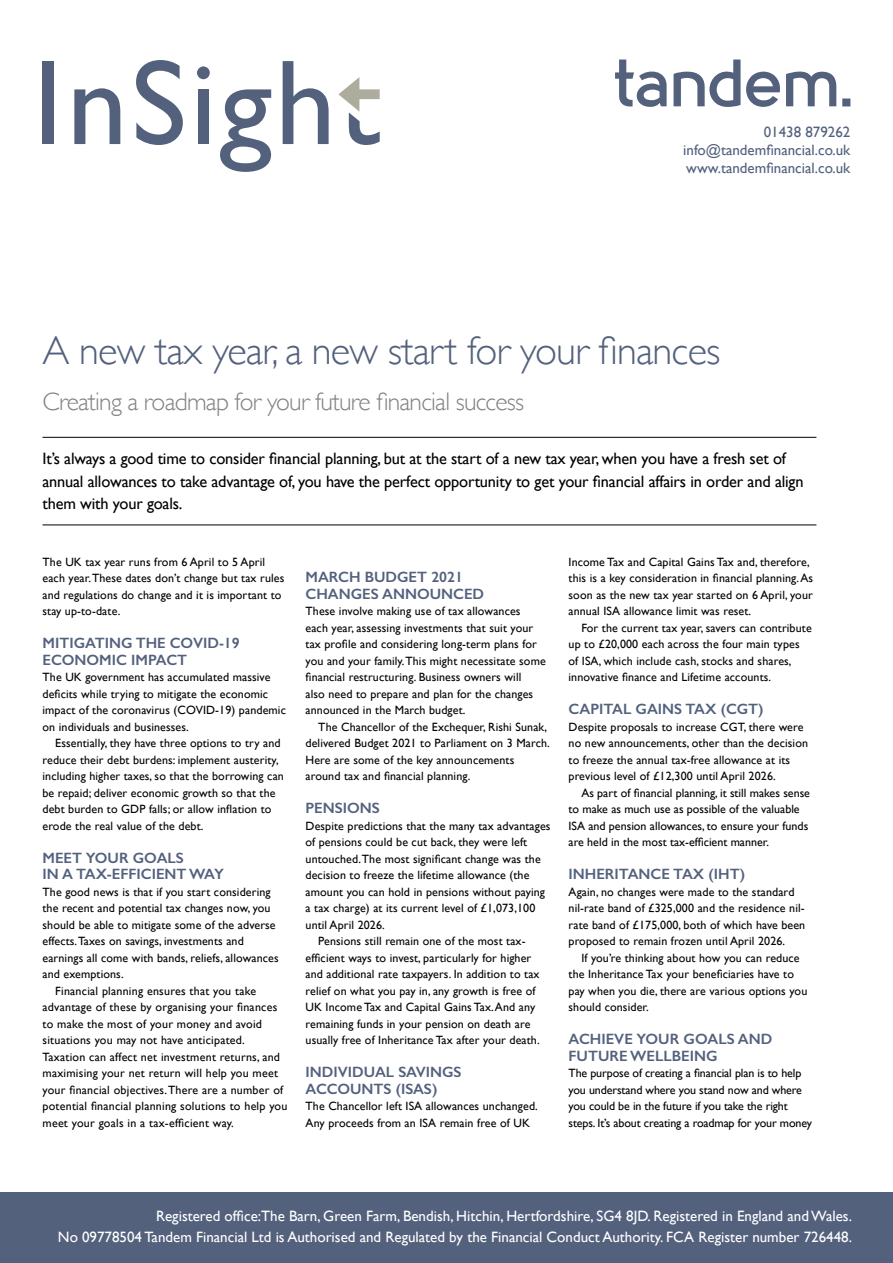
<style>
.page{position:relative;width:893px;height:1263px;background:#fff}
.page>*{position:absolute;margin:0;border:0;box-sizing:border-box;transform-origin:0 0}
.t1{font:300 40.5px "Gill Sans";letter-spacing:-.02em;color:#53617d}
.t2{font:300 25.5px "Gill Sans";letter-spacing:-.03em;color:#808285}
.t3{font:16.5px/22.5px "Gill Sans";letter-spacing:-.01em;color:#000}
.t4{font:600 15px/16.5px "Gill Sans";color:#53617d}
.t5{font:15px/21px "Gill Sans";color:#fff;text-align:right}
.t6{font:15px/18px "Gill Sans";color:#53617d;text-align:justify}
.t7{font:12px/16.5px "Gill Sans";letter-spacing:.01em;color:#000}
.t8{font:12px/16.5px "Gill Sans";letter-spacing:-.01em;color:#000}
</style>
<div class="page">
<hr style="left:43px;top:524px;width:773px;height:1px;background:#000">
<hr style="left:43px;top:437px;width:773px;height:1px;background:#000">
<div style="left:0;top:1192px;width:893px;height:71px;background:#53617d"></div>
<svg style="left:615px;top:60px;width:235px;height:47px"></svg>
<div style="left:43px;top:61px;width:11px;height:82px;background:#53617d"></div>
<svg style="left:136px;top:60px;width:47px;height:85px"></svg>
<div style="left:198px;top:89px;width:11px;height:55px;background:#53617d"></div>
<svg style="left:74px;top:88px;width:46px;height:56px"></svg>
<svg style="left:220px;top:89px;width:51px;height:83px"></svg>
<svg style="left:197px;top:66px;width:13px;height:13px"></svg>
<svg style="left:283px;top:61px;width:46px;height:83px"></svg>
<svg style="left:338px;top:77px;width:42px;height:68px"></svg>
<p class="t6" style="left:683px;top:123px;width:169px;text-indent:81px">01438 879262 info@tandemfinancial.co.uk www.tandemfinancial.co.uk</p>
<h1 class="t1" style="left:43px;top:319px;width:680px">A new tax year, a new start for your finances</h1>
<h2 class="t2" style="left:43px;top:381px;width:483px">Creating a roadmap for your future financial success</h2>
<p class="t3" style="left:42px;top:447px;width:763px">It’s always a good time to consider financial planning, but at the start of a new tax year, when you have a fresh set of annual allowances to take advantage of, you have the perfect opportunity to get your financial affairs in order and align them with your goals.</p>
<p class="t7" style="left:43px;top:553px;width:243px">The UK tax year runs from 6 April to 5 April each year. These dates don’t change but tax rules and regulations do change and it is important to stay up-to-date.</p>
<p class="t4" style="left:43px;top:635px;width:199px">MITIGATING THE COVID-19<br>ECONOMIC IMPACT</p>
<p class="t7" style="left:43px;top:669px;width:245px">The UK government has accumulated massive deficits while trying to mitigate the economic impact of the coronavirus (COVID-19) pandemic on individuals and businesses.</p>
<p class="t7" style="left:43px;top:735px;width:243px;text-indent:13px">Essentially, they have three options to try and reduce their debt burdens: implement austerity, including higher taxes, so that the borrowing can be repaid; deliver economic growth so that the debt burden to GDP falls; or allow inflation to erode the real value of the debt.</p>
<p class="t4" style="left:43px;top:849px;width:183px">MEET YOUR GOALS<br>IN A TAX-EFFICIENT WAY</p>
<p class="t7" style="left:43px;top:883px;width:230px">The good news is that if you start considering</p>
<p class="t7" style="left:43px;top:900px;width:230px">the recent and potential tax changes now, you</p>
<p class="t7" style="left:43px;top:916px;width:235px">should be able to mitigate some of the adverse</p>
<p class="t7" style="left:43px;top:933px;width:203px">effects. Taxes on savings, investments and</p>
<p class="t7" style="left:43px;top:949px;width:238px">earnings all come with bands, reliefs, allowances</p>
<p class="t7" style="left:43px;top:966px;width:83px">and exemptions.</p>
<p class="t7" style="left:55px;top:982px;width:202px">Financial planning ensures that you take</p>
<p class="t7" style="left:43px;top:999px;width:236px">advantage of these by organising your finances</p>
<p class="t7" style="left:43px;top:1015px;width:221px">to make the most of your money and avoid</p>
<p class="t7" style="left:43px;top:1032px;width:204px">situations you may not have anticipated.</p>
<p class="t7" style="left:43px;top:1048px;width:239px">Taxation can affect net investment returns, and</p>
<p class="t7" style="left:43px;top:1065px;width:237px">maximising your net return will help you meet</p>
<p class="t7" style="left:43px;top:1081px;width:242px">your financial objectives. There are a number of</p>
<p class="t7" style="left:43px;top:1098px;width:246px">potential financial planning solutions to help you</p>
<p class="t7" style="left:43px;top:1114px;width:193px">meet your goals in a tax-efficient way.</p>
<p class="t4" style="left:306px;top:569px;width:180px">MARCH BUDGET 2021<br>CHANGES ANNOUNCED</p>
<p class="t7" style="left:306px;top:603px;width:242px">These involve making use of tax allowances each year, assessing investments that suit your tax profile and considering long-term plans for you and your family. This might necessitate some financial restructuring. Business owners will<br>also need to prepare and plan for the changes announced in the March budget.</p>
<p class="t7" style="left:306px;top:718px;width:246px;text-indent:13px">The Chancellor of the Exchequer, Rishi Sunak, delivered Budget 2021 to Parliament on 3 March.<br>Here are some of the key announcements around tax and financial planning.</p>
<p class="t4" style="left:306px;top:800px;width:76px">PENSIONS</p>
<p class="t7" style="left:306px;top:817px;width:247px">Despite predictions that the many tax advantages</p>
<p class="t7" style="left:306px;top:834px;width:223px">of pensions could be cut back, they were left</p>
<p class="t7" style="left:306px;top:850px;width:237px">untouched. The most significant change was the</p>
<p class="t7" style="left:306px;top:867px;width:225px">decision to freeze the lifetime allowance (the</p>
<p class="t7" style="left:306px;top:883px;width:241px">amount you can hold in pensions without paying</p>
<p class="t7" style="left:306px;top:900px;width:231px">a tax charge) at its current level of £1,073,100</p>
<p class="t7" style="left:306px;top:916px;width:81px">until April 2026.</p>
<p class="t7" style="left:318px;top:933px;width:209px">Pensions still remain one of the most tax-</p>
<p class="t7" style="left:306px;top:949px;width:227px">efficient ways to invest, particularly for higher</p>
<p class="t7" style="left:306px;top:966px;width:236px">and additional rate taxpayers. In addition to tax</p>
<p class="t7" style="left:306px;top:982px;width:231px">relief on what you pay in, any growth is free of</p>
<p class="t7" style="left:306px;top:999px;width:231px">UK Income Tax and Capital Gains Tax. And any</p>
<p class="t7" style="left:306px;top:1015px;width:226px">remaining funds in your pension on death are</p>
<p class="t7" style="left:306px;top:1032px;width:236px">usually free of Inheritance Tax after your death.</p>
<p class="t4" style="left:306px;top:1064px;width:158px">INDIVIDUAL SAVINGS<br>ACCOUNTS (ISAS)</p>
<p class="t7" style="left:306px;top:1098px;width:234px">The Chancellor left ISA allowances unchanged.<br>Any proceeds from an ISA remain free of UK</p>
<p class="t7" style="left:569px;top:553px;width:246px">Income Tax and Capital Gains Tax and, therefore, this is a key consideration in financial planning. As soon as the new tax year started on 6 April, your annual ISA allowance limit was reset.</p>
<p class="t7" style="left:569px;top:619px;width:245px;text-indent:13px">For the current tax year, savers can contribute up to £20,000 each across the four main types of ISA, which include cash, stocks and shares, innovative finance and Lifetime accounts.</p>
<p class="t4" style="left:569px;top:701px;width:197px">CAPITAL GAINS TAX (CGT)</p>
<p class="t7" style="left:569px;top:718px;width:241px">Despite proposals to increase CGT, there were no new announcements, other than the decision to freeze the annual tax-free allowance at its previous level of £12,300 until April 2026.</p>
<p class="t7" style="left:569px;top:784px;width:243px;text-indent:13px">As part of financial planning, it still makes sense to make as much use as possible of the valuable ISA and pension allowances, to ensure your funds are held in the most tax-efficient manner.</p>
<p class="t4" style="left:569px;top:866px;width:178px">INHERITANCE TAX (IHT)</p>
<p class="t7" style="left:569px;top:883px;width:238px">Again, no changes were made to the standard nil-rate band of £325,000 and the residence nil&shy;rate band of £175,000, both of which have been proposed to remain frozen until April 2026.</p>
<p class="t7" style="left:569px;top:949px;width:240px;text-indent:13px">If you’re thinking about how you can reduce the Inheritance Tax your beneficiaries have to pay when you die, there are various options you should consider.</p>
<p class="t4" style="left:569px;top:1031px;width:205px">ACHIEVE YOUR GOALS AND<br>FUTURE WELLBEING</p>
<p class="t8" style="left:569px;top:1065px;width:245px">The purpose of creating a financial plan is to help you understand where you stand now and where you could be in the future if you take the right steps. It’s about creating a roadmap for your money</p>
<p class="t5" style="left:58px;top:1205px;width:795px">Registered office:The Barn, Green Farm, Bendish, Hitchin, Hertfordshire, SG4 8JD. Registered in England and Wales.<br>No 09778504 Tandem Financial Ltd is Authorised and Regulated by the Financial Conduct Authority. FCA Register number 726448.</p>
</div>
